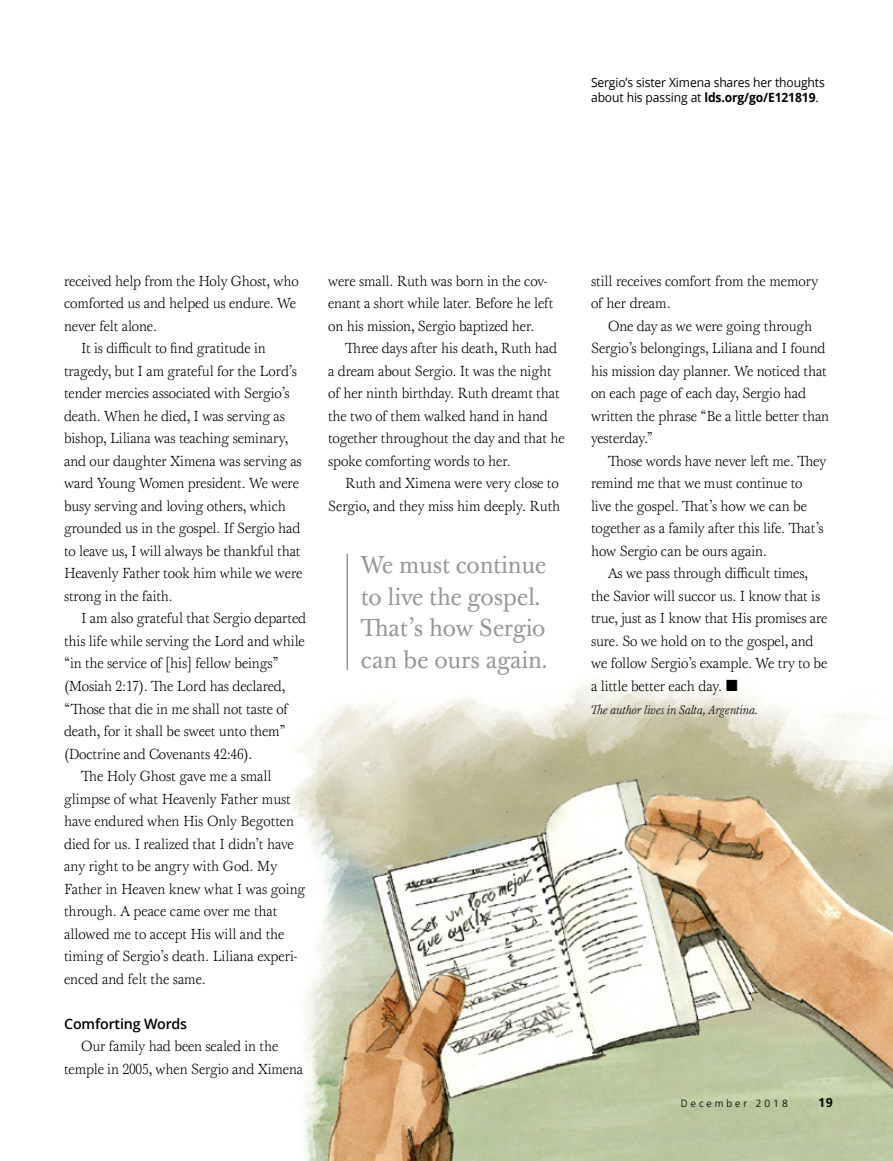
<style>
.page{position:relative;width:893px;height:1161px;background:#fff}
.page>*{position:absolute;margin:0;border:0;box-sizing:border-box;transform-origin:0 0}
.ARTCL_kicker_Departm{font:24px/31.5px "Mc Kaylds Lat";letter-spacing:-.01em;color:#969798;scale:.95 1}
.ARTCL_para{font:300 14.25px/22.5px "Mc Kaylds Lat";letter-spacing:-.015em;color:#000;scale:.95 1}
.t1{font:600 14.25px "Zoramlds Lat";letter-spacing:-.01em;color:#000}
.INFO_para_Zoram{font:12.75px/15px "Zoramlds Lat";letter-spacing:-.01em;color:#000;scale:.95 1}
.Folio_R{font:700 12.75px "Frutigerlds Lat";color:#000}
.ARTCL-EVT_para{font:italic 300 12px "Mc Kaylds Lat";letter-spacing:-.015em;color:#000;scale:.95 1}
.Folio_R-2{font:300 10.5px "Frutigerlds Lat";letter-spacing:.28em;color:#000}
.s1{font-weight:700}
</style>
<div class="page">
<img style="left:292px;top:682px;width:601px;height:479px">
<hr style="left:346px;top:554px;width:2px;height:116px;background:#969798">
<p class="INFO_para_Zoram" style="left:591px;top:75px;width:247px">Sergio’s sister Ximena shares her thoughts about his passing at <span class="s1">lds.org/go/E121819</span>.</p>
<p class="ARTCL_para" style="left:64px;top:270px;width:249px">received help from the Holy Ghost, who comforted us and helped us endure. We never felt alone.</p>
<p class="ARTCL_para" style="left:64px;top:337px;width:252px;text-indent:17px">It is difficult to find gratitude in tragedy, but I am grateful for the Lord’s tender mercies associated with Sergio’s death. When he died, I was serving as bishop, Liliana was teaching seminary, and our daughter Ximena was serving as ward Young Women president. We were busy serving and loving others, which grounded us in the gospel. If Sergio had to leave us, I will always be thankful that Heavenly Father took him while we were strong in the faith.</p>
<p class="ARTCL_para" style="left:64px;top:607px;width:256px;text-indent:17px">I am also grateful that Sergio departed this life while serving the Lord and while “in the service of [his] fellow beings” (Mosiah 2:17). The Lord has declared, “Those that die in me shall not taste of death, for it shall be sweet unto them” (Doctrine and Covenants 42:46).</p>
<p class="ARTCL_para" style="left:64px;top:765px;width:256px;text-indent:17px">The Holy Ghost gave me a small glimpse of what Heavenly Father must have endured when His Only Begotten died for us. I realized that I didn’t have any right to be angry with God. My Father in Heaven knew what I was going through. A peace came over me that allowed me to accept His will and the timing of Sergio’s death. Liliana experi&shy;enced and felt the same.</p>
<p class="t1" style="left:64px;top:1013px;width:125px">Comforting Words</p>
<p class="ARTCL_para" style="left:64px;top:1035px;width:253px;text-align:center">Our family had been sealed in the temple in 2005, when Sergio and Ximena</p>
<p class="ARTCL_para" style="left:328px;top:270px;width:239px">were small. Ruth was born in the cov&shy;enant a short while later. Before he left on his mission, Sergio baptized her.</p>
<p class="ARTCL_para" style="left:328px;top:337px;width:251px;text-indent:17px">Three days after his death, Ruth had a dream about Sergio. It was the night of her ninth birthday. Ruth dreamt that the two of them walked hand in hand together throughout the day and that he spoke comforting words to her.</p>
<p class="ARTCL_para" style="left:328px;top:472px;width:246px;text-align:right">Ruth and Ximena were very close to<br>Sergio, and they miss him deeply. Ruth</p>
<p class="ARTCL_kicker_Departm" style="left:361px;top:549px;width:199px">We must continue to live the gospel.<br>That’s how Sergio can be ours again.</p>
<p class="ARTCL_para" style="left:591px;top:270px;width:241px">still receives comfort from the memory of her dream.</p>
<p class="ARTCL_para" style="left:591px;top:315px;width:252px;text-indent:17px">One day as we were going through Sergio’s belongings, Liliana and I found his mission day planner. We noticed that on each page of each day, Sergio had written the phrase “Be a little better than yesterday.”</p>
<p class="ARTCL_para" style="left:591px;top:450px;width:249px;text-indent:17px">Those words have never left me. They remind me that we must continue to live the gospel. That’s how we can be together as a family after this life. That’s how Sergio can be ours again.</p>
<p class="ARTCL_para" style="left:591px;top:562px;width:250px;text-indent:17px">As we pass through difficult times, the Savior will succor us. I know that is true, just as I know that His promises are sure. So we hold on to the gospel, and we follow Sergio’s example. We try to be a little better each day. ◼</p>
<p class="ARTCL-EVT_para" style="left:591px;top:700px;width:178px">The author lives in Salta, Argentina.</p>
<p class="Folio_R-2" style="left:681px;top:1095px;width:109px">December 2018</p>
<p class="Folio_R" style="left:818px;top:1092px;width:16px">19</p>
</div>
